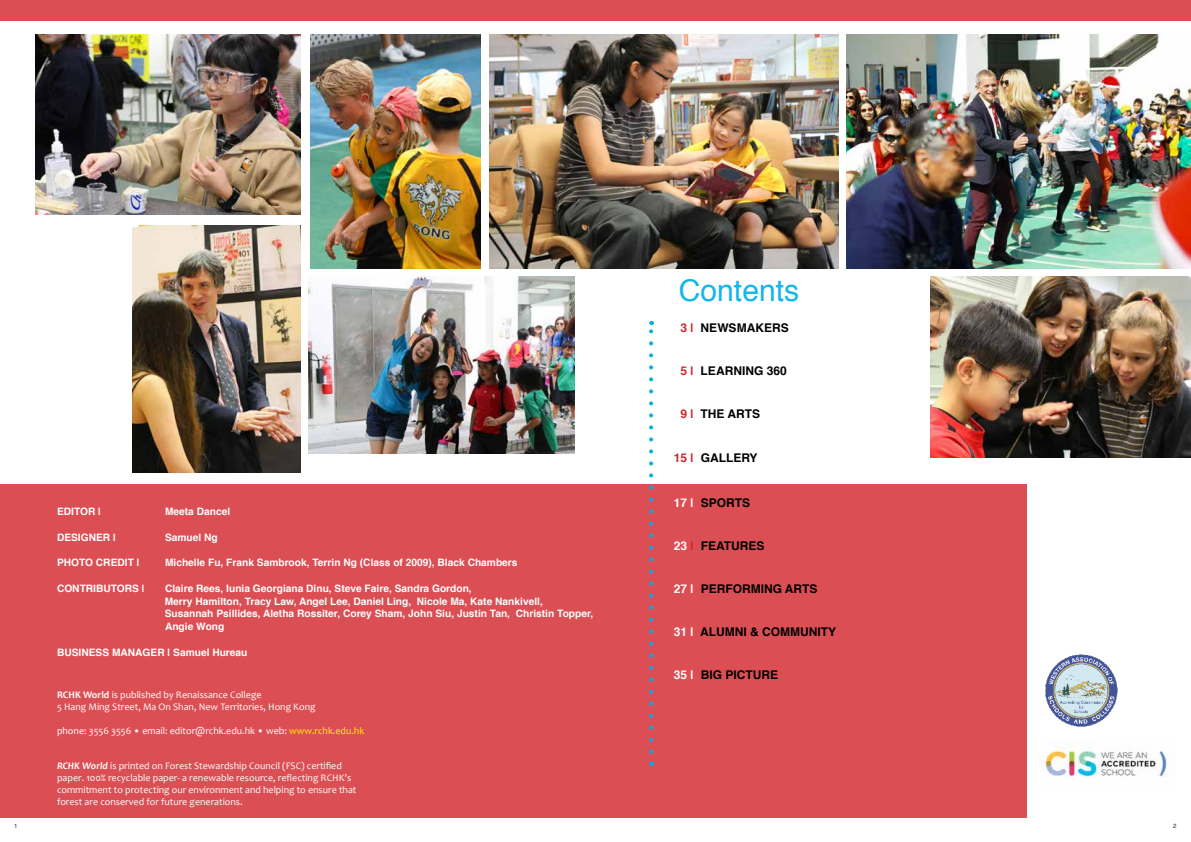
<style>
.page{position:relative;width:1191px;height:842px;background:#fff}
.page>*{position:absolute;margin:0;border:0;box-sizing:border-box;transform-origin:0 0}
.t1{font:30px "Helvetica";color:#13b5ea}
.t2{font:700 12px "Helvetica";color:#000}
.t3{font:700 10.2px/12.8px "Helvetica";color:#fff}
.t4{font:10px/12px "Candara";color:#fff}
.t5{font:6px "Helvetica";color:#292829}
.s1{font-weight:700}
.s2{color:#fff200}
.s3{font-weight:700;font-style:italic}
.s4{color:#d2232a}
.s5{color:#fff}
</style>
<div class="page">
<div style="left:0;top:484px;width:1026px;height:334px;background:#db4f54"></div>
<svg style="left:649px;top:321px;width:4px;height:431px"></svg>
<img style="left:309px;top:277px;width:265px;height:176px">
<img style="left:36px;top:34px;width:265px;height:181px">
<img style="left:930px;top:277px;width:261px;height:180px">
<img style="left:310px;top:34px;width:171px;height:234px">
<img style="left:132px;top:226px;width:169px;height:247px">
<img style="left:1045px;top:655px;width:72px;height:72px">
<img style="left:489px;top:34px;width:349px;height:234px">
<img style="left:847px;top:34px;width:344px;height:234px">
<div style="left:0;top:0;width:1191px;height:21px;background:#db4f54"></div>
<img style="left:1038px;top:742px;width:129px;height:35px">
<p class="t3" style="left:57px;top:505px;width:46px">EDITOR |</p>
<p class="t3" style="left:165px;top:505px;width:67px">Meeta Dancel</p>
<p class="t3" style="left:57px;top:531px;width:60px">DESIGNER |</p>
<p class="t3" style="left:165px;top:531px;width:54px">Samuel Ng</p>
<p class="t3" style="left:57px;top:556px;width:84px">PHOTO CREDIT |</p>
<p class="t3" style="left:165px;top:556px;width:354px">Michelle Fu, Frank Sambrook, Terrin Ng (Class of 2009), Black Chambers</p>
<p class="t3" style="left:57px;top:582px;width:89px">CONTRIBUTORS |</p>
<p class="t3" style="left:165px;top:582px;width:430px">Claire Rees, Iunia Georgiana Dinu, Steve Faire, Sandra Gordon,<br>Merry Hamilton, Tracy Law, Angel Lee, Daniel Ling, Nicole Ma, Kate Nankivell, Susannah Psillides, Aletha Rossiter, Corey Sham, John Siu, Justin Tan, Christin Topper, Angie Wong</p>
<p class="t3" style="left:57px;top:646px;width:192px">BUSINESS MANAGER | Samuel Hureau</p>
<p class="t4" style="left:57px;top:689px;width:260px"><span class="s1">RCHK World</span> is published by Renaissance College<br>5 Hang Ming Street, Ma On Shan, New Territories, Hong Kong</p>
<p class="t4" style="left:57px;top:725px;width:309px">phone: 3556 3556 • email: editor@rchk.edu.hk • web: <span class="s2">www.rchk.edu.hk</span></p>
<p class="t4" style="left:57px;top:759px;width:301px"><span class="s3">RCHK World</span> is printed on Forest Stewardship Council (FSC) certified paper. 100% recyclable paper- a renewable resource, reflecting RCHK’s commitment to protecting our environment and helping to ensure that forest are conserved for future generations.</p>
<h1 class="t1" style="left:679px;top:267px;width:122px">Contents</h1>
<p class="t2" style="left:680px;top:318px;width:110px"><span class="s4">3 |</span> NEWSMAKERS</p>
<p class="t2" style="left:680px;top:361px;width:108px"><span class="s4">5 |</span> LEARNING 360</p>
<p class="t2" style="left:680px;top:404px;width:81px"><span class="s4">9 |</span> THE ARTS</p>
<p class="t2" style="left:674px;top:448px;width:85px"><span class="s4">15 |</span> GALLERY</p>
<p class="t2" style="left:674px;top:493px;width:78px"><span class="s5">17 |</span> SPORTS</p>
<p class="t2" style="left:674px;top:536px;width:92px"><span class="s5">23</span> <span class="s4">|</span> FEATURES</p>
<p class="t2" style="left:674px;top:579px;width:145px"><span class="s5">27 |</span> PERFORMING ARTS</p>
<p class="t2" style="left:674px;top:622px;width:164px"><span class="s5">31 |</span> ALUMNI &amp; COMMUNITY</p>
<p class="t2" style="left:674px;top:665px;width:106px"><span class="s5">35 |</span> BIG PICTURE</p>
<p class="t5" style="left:14px;top:821px;width:5px">1</p>
<p class="t5" style="left:1173px;top:821px;width:5px">2</p>
</div>
